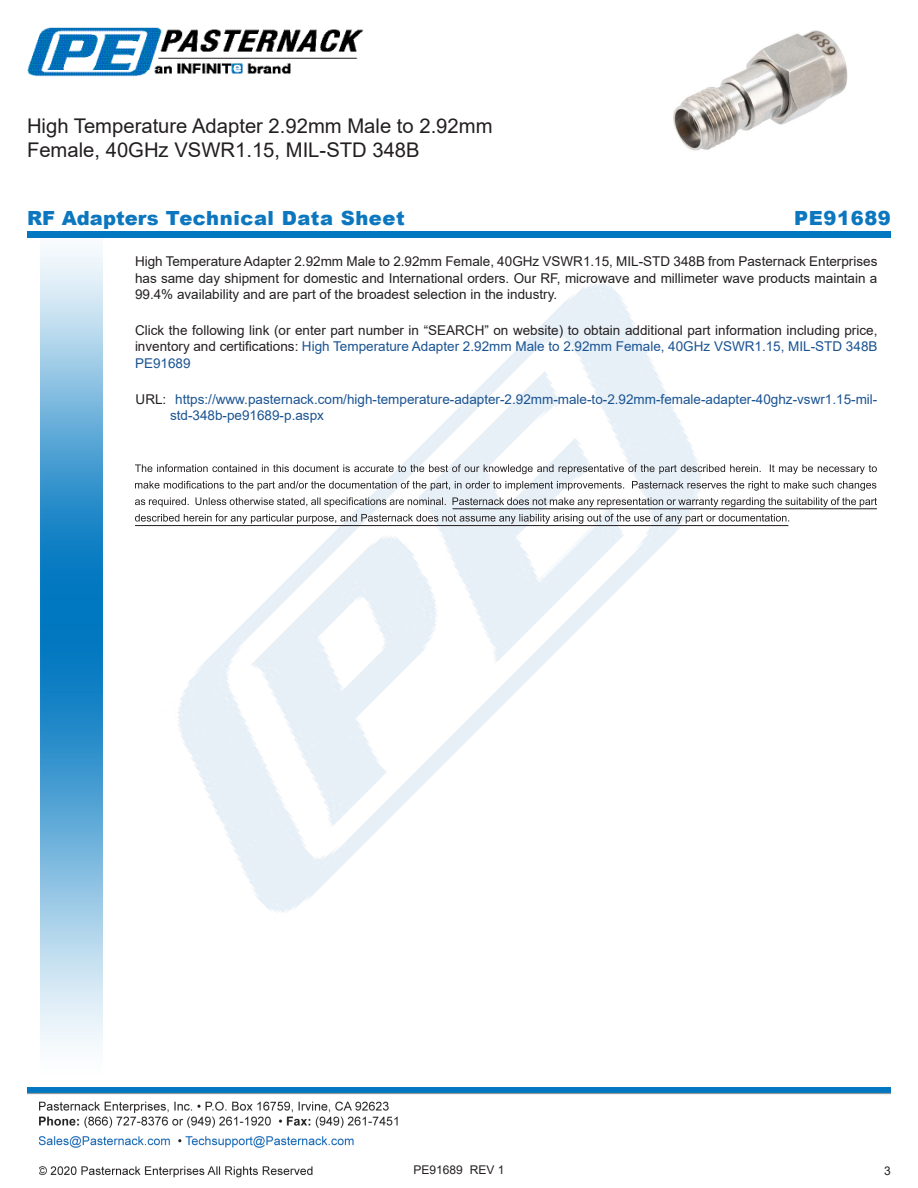
<style>
.page{position:relative;width:918px;height:1188px;background:#fff}
.page>*{position:absolute;margin:0;border:0;box-sizing:border-box;transform-origin:0 0}
.Web_Description_Para{font:20.25px/24.3px "Arial";color:#231f20}
.t1{font:900 19.5px "Arial";letter-spacing:.03em;color:#0c77be}
.Web_Description_Para-2{font:13.5px/16.2px "Arial";color:#231f20;text-align:justify}
.Web_Description_Para-3{font:13.5px/16.2px "Arial";color:#1a5392}
.t2{font:12px "Arial";color:#231f20}
.s1{color:#1a5392}
.s2{color:#231f20}
</style>
<div class="page">
<img style="left:39px;top:1101px;width:359px;height:77px">
<img style="left:40px;top:237px;width:62px;height:811px">
<img style="left:95px;top:244px;width:726px;height:726px">
<img style="left:27px;top:1088px;width:864px;height:7px">
<div style="left:27px;top:231px;width:864px;height:6px;background:#0177c0"></div>
<img style="left:27px;top:27px;width:337px;height:50px">
<svg style="left:135px;top:464px;width:742px;height:10px"></svg>
<svg style="left:135px;top:481px;width:741px;height:10px"></svg>
<svg style="left:135px;top:497px;width:742px;height:10px"></svg>
<svg style="left:135px;top:514px;width:654px;height:10px"></svg>
<hr style="left:453px;top:508px;width:424px;height:1px;background:#231f20">
<hr style="left:135px;top:525px;width:653px;height:1px;background:#231f20">
<img style="left:673px;top:30px;width:175px;height:121px">
<h1 class="Web_Description_Para" style="left:27px;top:114px;width:467px">High Temperature Adapter 2.92mm Male to 2.92mm<br>Female, 40GHz VSWR1.15, MIL-STD 348B</h1>
<p class="t1" style="left:27px;top:204px;width:379px">RF Adapters Technical Data Sheet</p>
<p class="t1" style="left:794px;top:204px;width:98px">PE91689</p>
<h1 class="Web_Description_Para-2" style="left:135px;top:253px;width:744px">High Temperature Adapter 2.92mm Male to 2.92mm Female, 40GHz VSWR1.15, MIL-STD 348B from Pasternack Enterprises has same day shipment for domestic and International orders. Our RF, microwave and millimeter wave products maintain a 99.4% availability and are part of the broadest selection in the industry.</h1>
<h1 class="Web_Description_Para-2" style="left:135px;top:322px;width:744px">Click the following link (or enter part number in “SEARCH” on website) to obtain additional part information including price, inventory and certifications: <span class="s1">High Temperature Adapter 2.92mm Male to 2.92mm Female, 40GHz VSWR1.15, MIL-STD 348B PE91689</span></h1>
<h1 class="Web_Description_Para-3" style="left:170px;top:391px;width:709px;text-indent:-34px"><span class="s2">URL:</span> https://www.pasternack.com/high-temperature-adapter-2.92mm-male-to-2.92mm-female-adapter-40ghz-vswr1.15-mil&shy;std-348b-pe91689-p.aspx</h1>
<p class="t2" style="left:414px;top:1162px;width:92px">PE91689 REV 1</p>
<p class="t2" style="left:884px;top:1162px;width:8px">3</p>
</div>
